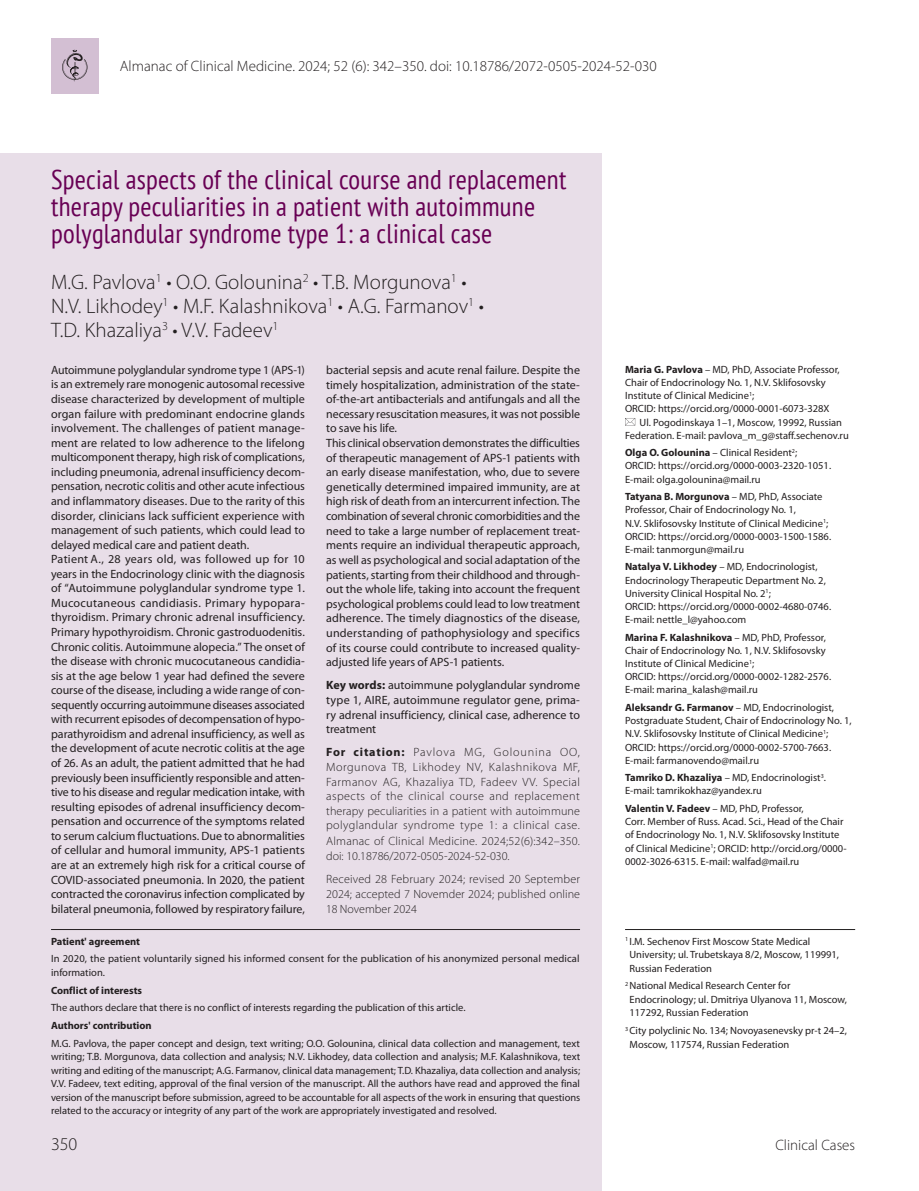
<style>
.page{position:relative;width:919px;height:1191px;background:#fff}
.page>*{position:absolute;margin:0;border:0;box-sizing:border-box;transform-origin:0 0}
.Заголовок-1{font:condensed 27px/27px "PT Sans";letter-spacing:.01em;color:#680054}
.Авторы_Фамилии{font:300 21px/24px "Myriad Pro";color:#231f20}
.Загаловок-2{font:300 18px "Myriad Pro";color:#231f20}
.t1{font:300 15px "Myriad Pro";color:#231f20}
.Резюме{font:12px/14.5px "Myriad Pro";letter-spacing:-.005em;color:#231f20;text-align:justify}
.doi{font:300 12px/14.5px "Myriad Pro";letter-spacing:.01em;color:#231f20;text-align:justify}
.Авторы_Регалии{font:10.5px/13.2px "Myriad Pro";color:#231f20}
.Сноска-2{font:10.5px/13.5px "Myriad Pro";color:#231f20}
.Сноска-1{font:10.5px/13.5px "Myriad Pro";color:#231f20}
.Сноска-2-2{font:700 10.5px "Myriad Pro";color:#231f20}
.Сноска-1-2{font:700 10.5px "Myriad Pro";color:#231f20}
.s1{font-weight:700}
</style>
<div class="page">
<div style="left:0;top:153px;width:601px;height:1038px;background:#e8dee8"></div>
<hr style="left:51px;top:929px;width:529px;height:1px;background:#231f20">
<hr style="left:625px;top:929px;width:230px;height:1px;background:#231f20">
<svg style="left:625px;top:418px;width:10px;height:7px"></svg>
<div style="left:51px;top:38px;width:48px;height:55px;background:#d3bfd3"></div>
<svg style="left:62px;top:50px;width:25px;height:32px"></svg>
<p class="t1" style="left:120px;top:57px;width:538px">Almanac of Clinical Medicine. 2024; 52 (6): 342–350. doi: 10.18786/2072-0505-2024-52-030</p>
<p class="Заголовок-1" style="left:51px;top:165px;width:517px">Special aspects of the clinical course and replacement therapy peculiarities in a patient with autoimmune polyglandular syndrome type 1: a clinical case</p>
<p class="Авторы_Фамилии" style="left:51px;top:270px;width:434px">M.G. Pavlova<sup>1</sup> • O.O. Golounina<sup>2</sup> • T.B. Morgunova<sup>1</sup> •<br>N.V. Likhodey<sup>1</sup> • M.F. Kalashnikova<sup>1</sup> • A.G. Farmanov<sup>1</sup> •<br>T.D. Khazaliya<sup>3</sup> • V.V. Fadeev<sup>1</sup></p>
<p class="Резюме" style="left:51px;top:362px;width:255px">Autoimmune polyglandular syndrome type 1 (APS-1) is an extremely rare monogenic autosomal recessive disease characterized by development of multiple organ failure with predominant endocrine glands involvement. The challenges of patient manage&shy;ment are related to low adherence to the lifelong multicomponent therapy, high risk of complications, including pneumonia, adrenal insufficiency decom&shy;pensation, necrotic colitis and other acute infectious and inflammatory diseases. Due to the rarity of this disorder, clinicians lack sufficient experience with management of such patients, which could lead to delayed medical care and patient death.</p>
<p class="Резюме" style="left:51px;top:551px;width:255px">Patient A., 28 years old, was followed up for 10 years in the Endocrinology clinic with the diagnosis of “Autoimmune polyglandular syndrome type 1.<br>Mucocutaneous candidiasis. Primary hypopara&shy;thyroidism. Primary chronic adrenal insufficiency.<br>Primary hypothyroidism. Chronic gastroduodenitis.<br>Chronic colitis. Autoimmune alopecia.” The onset of the disease with chronic mucocutaneous candidia&shy;sis at the age below 1 year had defined the severe course of the disease, including a wide range of con&shy;sequently occurring autoimmune diseases associated with recurrent episodes of decompensation of hypo&shy;parathyroidism and adrenal insufficiency, as well as the development of acute necrotic colitis at the age of 26. As an adult, the patient admitted that he had previously been insufficiently responsible and atten&shy;tive to his disease and regular medication intake, with resulting episodes of adrenal insufficiency decom&shy;pensation and occurrence of the symptoms related to serum calcium fluctuations. Due to abnormalities of cellular and humoral immunity, APS-1 patients are at an extremely high risk for a critical course of COVID-associated pneumonia. In 2020, the patient contracted the coronavirus infection complicated by bilateral pneumonia, followed by respiratory failure,</p>
<p class="Резюме" style="left:326px;top:362px;width:255px">bacterial sepsis and acute renal failure. Despite the timely hospitalization, administration of the state&shy;of-the-art antibacterials and antifungals and all the necessary resuscitation measures, it was not possible to save his life.</p>
<p class="Резюме" style="left:326px;top:435px;width:255px">This clinical observation demonstrates the difficulties of therapeutic management of APS-1 patients with an early disease manifestation, who, due to severe genetically determined impaired immunity, are at high risk of death from an intercurrent infection. The combination of several chronic comorbidities and the need to take a large number of replacement treat&shy;ments require an individual therapeutic approach, as well as psychological and social adaptation of the patients, starting from their childhood and through&shy;out the whole life, taking into account the frequent psychological problems could lead to low treatment adherence. The timely diagnostics of the disease, understanding of pathophysiology and specifics of its course could contribute to increased quality&shy;adjusted life years of APS-1 patients.</p>
<p class="Резюме" style="left:326px;top:678px;width:255px"><span class="s1">Key words:</span> autoimmune polyglandular syndrome type 1, AIRE, autoimmune regulator gene, prima&shy;ry adrenal insufficiency, clinical case, adherence to treatment</p>
<p class="doi" style="left:326px;top:745px;width:255px"><span class="s1">For citation:</span> Pavlova MG, Golounina OO, Morgunova TB, Likhodey NV, Kalashnikova MF, Farmanov AG, Khazaliya TD, Fadeev VV. Special aspects of the clinical course and replacement therapy peculiarities in a patient with autoimmune polyglandular syndrome type 1: a clinical case.</p>
<p class="doi" style="left:326px;top:834px;width:255px">Almanac of Clinical Medicine. 2024;52(6):342–350. doi: 10.18786/2072-0505-2024-52-030.</p>
<p class="doi" style="left:326px;top:871px;width:255px">Received 28 February 2024; revised 20 September 2024; accepted 7 Novemder 2024; published online 18 November 2024</p>
<p class="Сноска-1-2" style="left:51px;top:934px;width:91px">Patient' agreement</p>
<p class="Сноска-2" style="left:51px;top:952px;width:530px">In 2020, the patient voluntarily signed his informed consent for the publication of his anonymized personal medical information.</p>
<p class="Сноска-2-2" style="left:51px;top:983px;width:92px">Conflict of interests</p>
<p class="Сноска-2" style="left:51px;top:1001px;width:416px">The authors declare that there is no conflict of interests regarding the publication of this article.</p>
<p class="Сноска-2-2" style="left:51px;top:1018px;width:102px">Authors' contribution</p>
<p class="Сноска-2" style="left:51px;top:1036px;width:530px;text-align:justify">M.G. Pavlova, the paper concept and design, text writing; O.O. Golounina, clinical data collection and management, text writing; T.B. Morgunova, data collection and analysis; N.V. Likhodey, data collection and analysis; M.F. Kalashnikova, text writing and editing of the manuscript; A.G. Farmanov, clinical data management; T.D. Khazaliya, data collection and analysis; V.V. Fadeev, text editing, approval of the final version of the manuscript. All the authors have read and approved the final version of the manuscript before submission, agreed to be accountable for all aspects of the work in ensuring that questions related to the accuracy or integrity of any part of the work are appropriately investigated and resolved.</p>
<p class="Авторы_Регалии" style="left:625px;top:362px;width:216px"><span class="s1">Maria G. Pavlova</span> – MD, PhD, Associate Professor,</p>
<p class="Авторы_Регалии" style="left:625px;top:376px;width:202px">Chair of Endocrinology No. 1, N.V. Sklifosovsky</p>
<p class="Авторы_Регалии" style="left:625px;top:389px;width:131px">Institute of Clinical Medicine<sup>1</sup>;</p>
<p class="Авторы_Регалии" style="left:625px;top:402px;width:206px">ORCID: https://orcid.org/0000-0001-6073-328X</p>
<p class="Авторы_Регалии" style="left:639px;top:415px;width:204px">Ul. Pogodinskaya 1–1, Moscow, 19992, Russian</p>
<p class="Авторы_Регалии" style="left:625px;top:428px;width:225px">Federation. E-mail: pavlova_m_g@staff.sechenov.ru</p>
<p class="Авторы_Регалии" style="left:625px;top:446px;width:208px"><span class="s1">Olga O. Golounina</span> – Сlinical Resident<sup>2</sup>;<br>ORCID: https://orcid.org/0000-0003-2320-1051.<br>E-mail: olga.golounina@mail.ru</p>
<p class="Авторы_Регалии" style="left:625px;top:490px;width:208px"><span class="s1">Tatyana B. Morgunova</span> – MD, PhD, Associate Professor, Chair of Endocrinology No. 1,<br>N.V. Sklifosovsky Institute of Clinical Medicine<sup>1</sup>; ORCID: https://orcid.org/0000-0003-1500-1586.<br>E-mail: tanmorgun@mail.ru</p>
<p class="Авторы_Регалии" style="left:625px;top:560px;width:208px"><span class="s1">Natalya V. Likhodey</span> – MD, Endocrinologist, Endocrinology Therapeutic Department No. 2, University Clinical Hospital No. 2<sup>1</sup>;<br>ORCID: https://orcid.org/0000-0002-4680-0746.<br>E-mail: nettle_l@yahoo.com</p>
<p class="Авторы_Регалии" style="left:625px;top:630px;width:208px"><span class="s1">Marina F. Kalashnikova</span> – MD, PhD, Professor, Chair of Endocrinology No. 1, N.V. Sklifosovsky Institute of Clinical Medicine<sup>1</sup>;<br>ORCID: https://orcid.org/0000-0002-1282-2576.<br>E-mail: marina_kalash@mail.ru</p>
<p class="Авторы_Регалии" style="left:625px;top:700px;width:228px"><span class="s1">Aleksandr G. Farmanov</span> – MD, Endocrinologist, Postgraduate Student, Chair of Endocrinology No. 1, N.V. Sklifosovsky Institute of Clinical Medicine<sup>1</sup>; ORCID: https://orcid.org/0000-0002-5700-7663.<br>E-mail: farmanovendo@mail.ru</p>
<p class="Авторы_Регалии" style="left:625px;top:771px;width:202px"><span class="s1">Tamriko D. Khazaliya</span> – MD, Endocrinologist<sup>3</sup>.<br>E-mail: tamrikokhaz@yandex.ru</p>
<p class="Авторы_Регалии" style="left:625px;top:801px;width:223px"><span class="s1">Valentin V. Fadeev</span> – MD, PhD, Professor,<br>Corr. Member of Russ. Acad. Sci., Head of the Chair of Endocrinology No. 1, N.V. Sklifosovsky Institute of Clinical Medicine<sup>1</sup>; ORCID: http://orcid.org/0000- 0002-3026-6315. E-mail: walfad@mail.ru</p>
<p class="Сноска-1" style="left:629px;top:934px;width:211px;text-indent:-4px"><sup>1</sup> I.M. Sechenov First Moscow State Medical<br>University; ul. Trubetskaya 8/2, Moscow, 119991,<br>Russian Federation</p>
<p class="Сноска-2" style="left:629px;top:979px;width:219px;text-indent:-4px"><sup>2</sup> National Medical Research Center for<br>Endocrinology; ul. Dmitriya Ulyanovа 11, Moscow,<br>117292, Russian Federation</p>
<p class="Сноска-2" style="left:629px;top:1023px;width:219px;text-indent:-4px"><sup>3</sup> City polyclinic No. 134; Novoyasenevsky pr-t 24–2,<br>Moscow, 117574, Russian Federation</p>
<p class="Загаловок-2" style="left:51px;top:1133px;width:28px">350</p>
<p class="t1" style="left:775px;top:1136px;width:81px">Clinical Cases</p>
</div>
